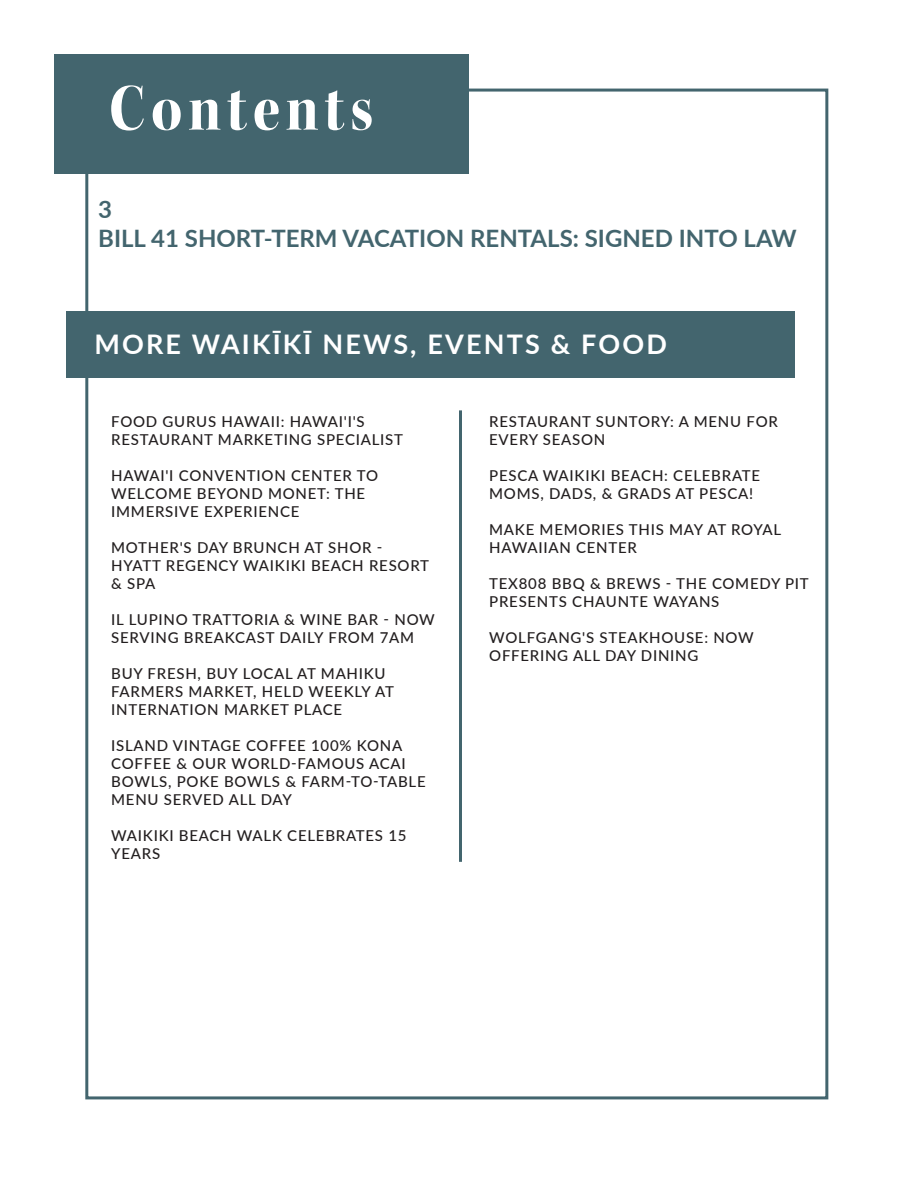
<style>
.page{position:relative;width:918px;height:1188px;background:#fff}
.page>*{position:absolute;margin:0;border:0;box-sizing:border-box;transform-origin:0 0}
.TOC_Title_Text{font:69px "Kepler Std Bold Scn Disp";letter-spacing:.08em;color:#fff}
.t1{font:700 27px "Lato";letter-spacing:.08em;color:#fff}
.Masthead{font:700 24px "Lato";color:#43656e}
.t2{font:500 15px/18px "Lato";letter-spacing:.05em;color:#231f20}
</style>
<div class="page">
<div style="left:66px;top:311px;width:729px;height:66px;background:#43656e"></div>
<div style="left:54px;top:54px;width:415px;height:120px;background:#43656e"></div>
<hr style="left:459px;top:410px;width:3px;height:452px;background:#43656e">
<p class="TOC_Title_Text" style="left:109px;top:69px;width:266px">Contents</p>
<p class="Masthead" style="left:98px;top:192px;width:15px">3</p>
<p class="Masthead" style="left:98px;top:220px;width:700px">BILL 41 SHORT-TERM VACATION RENTALS: SIGNED INTO LAW</p>
<p class="t1" style="left:94px;top:325px;width:574px">MORE WAIKĪKĪ NEWS, EVENTS &amp; FOOD</p>
<p class="t2" style="left:111px;top:412px;width:293px">FOOD GURUS HAWAII: HAWAI'I'S<br>RESTAURANT MARKETING SPECIALIST</p>
<p class="t2" style="left:111px;top:466px;width:268px">HAWAI'I CONVENTION CENTER TO<br>WELCOME BEYOND MONET: THE<br>IMMERSIVE EXPERIENCE</p>
<p class="t2" style="left:111px;top:538px;width:319px">MOTHER'S DAY BRUNCH AT SHOR -<br>HYATT REGENCY WAIKIKI BEACH RESORT &amp; SPA</p>
<p class="t2" style="left:111px;top:610px;width:325px">IL LUPINO TRATTORIA &amp; WINE BAR - NOW<br>SERVING BREAKCAST DAILY FROM 7AM</p>
<p class="t2" style="left:111px;top:664px;width:284px">BUY FRESH, BUY LOCAL AT MAHIKU<br>FARMERS MARKET, HELD WEEKLY AT<br>INTERNATION MARKET PLACE</p>
<p class="t2" style="left:111px;top:736px;width:316px">ISLAND VINTAGE COFFEE 100% KONA<br>COFFEE &amp; OUR WORLD-FAMOUS ACAI<br>BOWLS, POKE BOWLS &amp; FARM-TO-TABLE<br>MENU SERVED ALL DAY</p>
<p class="t2" style="left:111px;top:826px;width:297px">WAIKIKI BEACH WALK CELEBRATES 15<br>YEARS</p>
<p class="t2" style="left:489px;top:412px;width:290px">RESTAURANT SUNTORY: A MENU FOR<br>EVERY SEASON</p>
<p class="t2" style="left:489px;top:466px;width:272px">PESCA WAIKIKI BEACH: CELEBRATE<br>MOMS, DADS, &amp; GRADS AT PESCA!</p>
<p class="t2" style="left:489px;top:520px;width:294px">MAKE MEMORIES THIS MAY AT ROYAL<br>HAWAIIAN CENTER</p>
<p class="t2" style="left:489px;top:574px;width:321px">TEX808 BBQ &amp; BREWS - THE COMEDY PIT<br>PRESENTS CHAUNTE WAYANS</p>
<p class="t2" style="left:489px;top:628px;width:266px">WOLFGANG'S STEAKHOUSE: NOW<br>OFFERING ALL DAY DINING</p>
</div>
